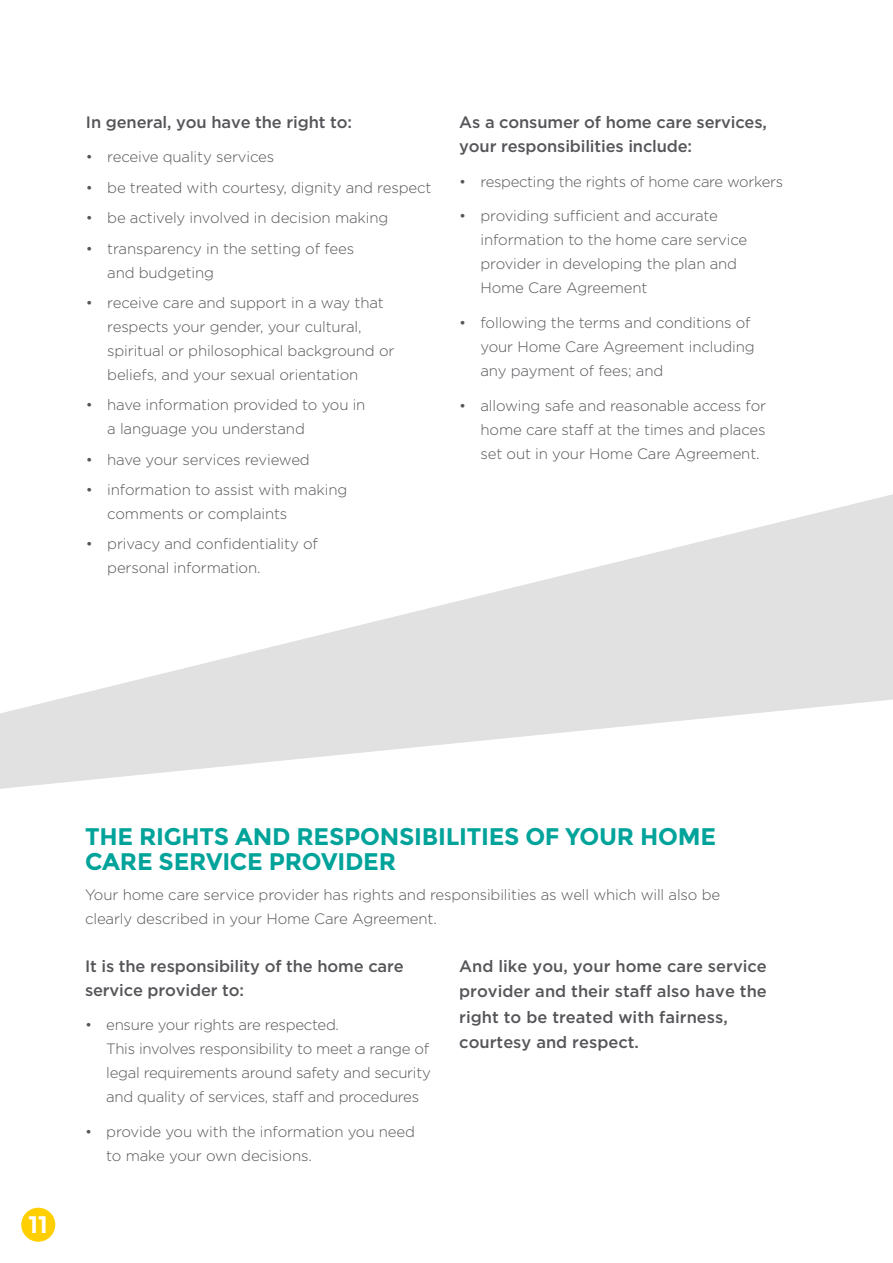
<style>
.page{position:relative;width:893px;height:1263px;background:#fff}
.page>*{position:absolute;margin:0;border:0;box-sizing:border-box;transform-origin:0 0}
.t1{font:700 24px/25.5px "Montserrat";letter-spacing:-.01em;color:#00a39a}
.t2{font:700 24px "Montserrat";color:#fff}
.t3{font:500 16.5px/25.5px "Gotham";letter-spacing:-.01em;color:#55565a}
.t4{font:300 15px/24px "Gotham";letter-spacing:-.01em;color:#55565a}
</style>
<div class="page">
<svg style="left:0;top:494px;width:893px;height:295px"></svg>
<div style="left:21px;top:1208px;width:34px;height:34px;background:#ffcf01;border-radius:50%"></div>
<p class="t3" style="left:86px;top:109px;width:268px">In general, you have the right to:</p>
<p class="t4" style="left:86px;top:145px;width:190px">• receive quality services</p>
<p class="t4" style="left:86px;top:175px;width:347px">• be treated with courtesy, dignity and respect</p>
<p class="t4" style="left:86px;top:206px;width:304px">• be actively involved in decision making</p>
<p class="t4" style="left:107px;top:236px;width:248px;text-indent:-21px">• transparency in the setting of fees and budgeting</p>
<p class="t4" style="left:107px;top:290px;width:289px;text-indent:-21px">• receive care and support in a way that respects your gender, your cultural, spiritual or philosophical background or beliefs, and your sexual orientation</p>
<p class="t4" style="left:107px;top:393px;width:260px;text-indent:-21px">• have information provided to you in a language you understand</p>
<p class="t4" style="left:86px;top:447px;width:225px">• have your services reviewed</p>
<p class="t4" style="left:107px;top:478px;width:242px;text-indent:-21px">• information to assist with making comments or complaints</p>
<p class="t4" style="left:107px;top:532px;width:212px;text-indent:-21px">• privacy and confidentiality of personal information.</p>
<p class="t3" style="left:459px;top:110px;width:309px;line-height:24px">As a consumer of home care services, your responsibilities include:</p>
<p class="t4" style="left:459px;top:169px;width:325px">• respecting the rights of home care workers</p>
<p class="t4" style="left:480px;top:204px;width:268px;text-indent:-21px">• providing sufficient and accurate information to the home care service provider in developing the plan and<br>Home Care Agreement</p>
<p class="t4" style="left:480px;top:310px;width:276px;text-indent:-21px">• following the terms and conditions of your Home Care Agreement including any payment of fees; and</p>
<p class="t4" style="left:480px;top:393px;width:287px;text-align:justify;text-indent:-21px">• allowing safe and reasonable access for home care staff at the times and places set out in your Home Care Agreement.</p>
<h1 class="t2" style="left:29px;top:1210px;width:21px">11</h1>
<h1 class="t1" style="left:85px;top:823px;width:633px">TH E RIGHTS AND RESPONSIBILITIES OF YOUR HOME<br>CARE SERVICE PROVIDER</h1>
<p class="t4" style="left:85px;top:883px;width:637px">Your home care service provider has rights and responsibilities as well which will also be clearly described in your Home Care Agreement.</p>
<p class="t3" style="left:459px;top:953px;width:309px">And like you, your home care service provider and their staff also have the right to be treated with fairness, courtesy and respect.</p>
<p class="t3" style="left:85px;top:953px;width:320px;line-height:24px">It is the responsibility of the home care service provider to:</p>
<p class="t4" style="left:106px;top:1013px;width:326px;text-indent:-21px">• ensure your rights are respected.<br>This involves responsibility to meet a range of legal requirements around safety and security and quality of services, staff and procedures</p>
<p class="t4" style="left:106px;top:1119px;width:310px;text-indent:-21px">• provide you with the information you need to make your own decisions.</p>
</div>
